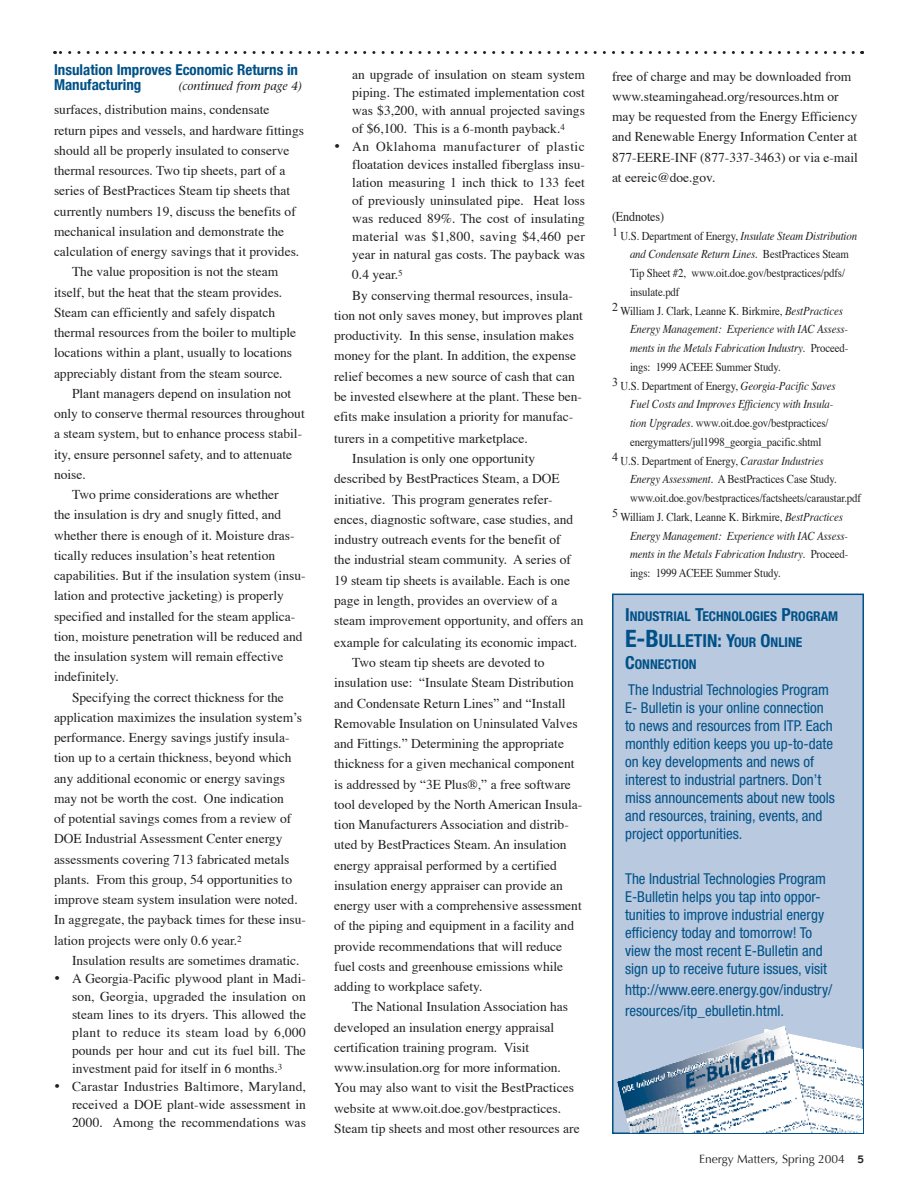
<style>
.page{position:relative;width:918px;height:1188px;background:#fff}
.page>*{position:absolute;margin:0;border:0;box-sizing:border-box;transform-origin:0 0}
.Sidebar_head{font:700 condensed 18px "Helvetica Neue LT Std";color:#005187}
.Sidebar_text{font:condensed 15px/18px "Helvetica Neue LT Std";color:#005187}
.t1{font:700 condensed 15px/15px "Helvetica Neue";color:#005187}
.body_copy{font:13.5px/20.2px "Times";color:#231f20}
.Text_bullets{font:13.5px/18px "Times";color:#231f20;text-align:justify}
.Sidebar_head-2{font:700 condensed 13.5px "Helvetica Neue LT Std";color:#005187}
.textbullets_ms{font:13.5px "Times";letter-spacing:-.01em;color:#231f20;scale:.9 1}
.textbullets_ms-2{font:12px/18.8px "Times";letter-spacing:-.01em;color:#231f20;scale:.9 1}
.textbullets_ms-3{font:italic 12px/18.8px "Times";letter-spacing:-.01em;color:#231f20;scale:.9 1}
.t2{font:12px "Optima";color:#231f20}
.t3{font:italic 12px "Stone Serif";color:#231f20}
.s1{font-style:italic}
.s2{font-style:normal}
.s3{font-size:18px}
.s4{font-size:24px}
.s5{font-size:13.5px}
.s6{font-family:"Insignia"}
</style>
<div class="page">
<svg style="left:56px;top:51px;width:807px;height:3px"></svg>
<div style="left:613px;top:594px;width:250px;height:539px;background:#b9c9df"></div>
<div style="left:612px;top:594px;width:252px;height:540px;border:2px solid #005187"></div>
<img style="left:617px;top:1026px;width:245px;height:106px">
<p class="t1" style="left:54px;top:62px;width:246px">Insulation Improves Economic Returns in<br>Manufacturing</p>
<p class="t3" style="left:178px;top:78px;width:125px">(continued from page 4)</p>
<p class="body_copy" style="left:54px;top:101px;width:252px">surfaces, distribution mains, condensate return pipes and vessels, and hardware fittings should all be properly insulated to conserve thermal resources. Two tip sheets, part of a series of BestPractices Steam tip sheets that currently numbers 19, discuss the benefits of mechanical insulation and demonstrate the calculation of energy savings that it provides.</p>
<p class="body_copy" style="left:54px;top:263px;width:244px;text-indent:18px">The value proposition is not the steam itself, but the heat that the steam provides.<br>Steam can efficiently and safely dispatch thermal resources from the boiler to multiple locations within a plant, usually to locations appreciably distant from the steam source.</p>
<p class="body_copy" style="left:54px;top:384px;width:252px;text-indent:18px">Plant managers depend on insulation not only to conserve thermal resources throughout a steam system, but to enhance process stabil&shy;ity, ensure personnel safety, and to attenuate noise.</p>
<p class="body_copy" style="left:54px;top:485px;width:253px;text-indent:18px">Two prime considerations are whether<br>the insulation is dry and snugly fitted, and whether there is enough of it. Moisture dras&shy;tically reduces insulationʼs heat retention capabilities. But if the insulation system (insu&shy;lation and protective jacketing) is properly specified and installed for the steam applica&shy;tion, moisture penetration will be reduced and the insulation system will remain effective indefinitely.</p>
<p class="body_copy" style="left:54px;top:688px;width:253px;text-indent:18px">Specifying the correct thickness for the application maximizes the insulation systemʼs performance. Energy savings justify insula&shy;tion up to a certain thickness, beyond which any additional economic or energy savings may not be worth the cost. One indication<br>of potential savings comes from a review of DOE Industrial Assessment Center energy assessments covering 713 fabricated metals plants. From this group, 54 opportunities to improve steam system insulation were noted.<br>In aggregate, the payback times for these insu&shy;lation projects were only 0.6 year.<sup>2</sup></p>
<p class="body_copy" style="left:72px;top:951px;width:229px">Insulation results are sometimes dramatic.</p>
<p class="Text_bullets" style="left:72px;top:970px;width:236px;text-indent:-18px">• A Georgia-Pacific plywood plant in Madi&shy;son, Georgia, upgraded the insulation on steam lines to its dryers. This allowed the plant to reduce its steam load by 6,000 pounds per hour and cut its fuel bill. The investment paid for itself in 6 months.<sup>3</sup></p>
<p class="Text_bullets" style="left:72px;top:1078px;width:236px;text-indent:-18px">• Carastar Industries Baltimore, Maryland, received a DOE plant-wide assessment in 2000. Among the recommendations was</p>
<p class="Text_bullets" style="left:352px;top:66px;width:234px">an upgrade of insulation on steam system piping. The estimated implementation cost was $3,200, with annual projected savings of $6,100. This is a 6-month payback.<sup>4</sup></p>
<p class="Text_bullets" style="left:352px;top:138px;width:234px;text-indent:-18px">• An Oklahoma manufacturer of plastic floatation devices installed fiberglass insu&shy;lation measuring 1 inch thick to 133 feet of previously uninsulated pipe. Heat loss was reduced 89%. The cost of insulating material was $1,800, saving $4,460 per year in natural gas costs. The payback was</p>
<p class="Text_bullets" style="left:352px;top:267px;width:52px">0.4 year.<sup>5</sup></p>
<p class="body_copy" style="left:334px;top:286px;width:250px;text-indent:18px">By conserving thermal resources, insula&shy;tion not only saves money, but improves plant productivity. In this sense, insulation makes money for the plant. In addition, the expense relief becomes a new source of cash that can be invested elsewhere at the plant. These ben&shy;efits make insulation a priority for manufac-</p>
<p class="body_copy" style="left:334px;top:429px;width:195px">turers in a competitive marketplace.</p>
<p class="body_copy" style="left:334px;top:449px;width:251px;text-indent:18px">Insulation is only one opportunity described by BestPractices Steam, a DOE initiative. This program generates refer&shy;ences, diagnostic software, case studies, and industry outreach events for the benefit of<br>the industrial steam community. A series of 19 steam tip sheets is available. Each is one page in length, provides an overview of a steam improvement opportunity, and offers an</p>
<p class="body_copy" style="left:334px;top:633px;width:244px">example for calculating its economic impact.</p>
<p class="body_copy" style="left:334px;top:653px;width:250px;text-indent:18px">Two steam tip sheets are devoted to insulation use: “Insulate Steam Distribution and Condensate Return Lines” and “Install Removable Insulation on Uninsulated Valves and Fittings.” Determining the appropriate thickness for a given mechanical component is addressed by “3E Plus®,” a free software tool developed by the North American Insula&shy;tion Manufacturers Association and distrib&shy;uted by BestPractices Steam. An insulation energy appraisal performed by a certified insulation energy appraiser can provide an energy user with a comprehensive assessment of the piping and equipment in a facility and provide recommendations that will reduce fuel costs and greenhouse emissions while adding to workplace safety.</p>
<p class="body_copy" style="left:334px;top:997px;width:247px;text-indent:18px">The National Insulation Association has developed an insulation energy appraisal certification training program. Visit www.insulation.org for more information.<br>You may also want to visit the BestPractices website at www.oit.doe.gov/bestpractices.<br>Steam tip sheets and most other resources are</p>
<p class="body_copy" style="left:612px;top:67px;width:247px">free of charge and may be downloaded from www.steamingahead.org/resources.htm or may be requested from the Energy Efficiency and Renewable Energy Information Center at 877-EERE-INF (877-337-3463) or via e-mail at eereic@doe.gov.</p>
<p class="textbullets_ms" style="left:612px;top:208px;width:60px">(Endnotes)</p>
<p class="textbullets_ms-2" style="left:630px;top:227px;width:254px;text-indent:-18px"><sup>1</sup> U.S. Department of Energy, <span class="s1">Insulate Steam Distribution and Condensate Return Lines</span>. BestPractices Steam Tip Sheet #2, www.oit.doe.gov/bestpractices/pdfs/ insulate.pdf</p>
<p class="textbullets_ms-3" style="left:630px;top:302px;width:244px;text-indent:-18px"><sup>2</sup> <span class="s2">William J. Clark, Leanne K. Birkmire,</span> BestPractices Energy Management: Experience with IAC Assess&shy;ments in the Metals Fabrication Industry<span class="s2">. Proceed&shy;ings: 1999 ACEEE Summer Study.</span></p>
<p class="textbullets_ms-2" style="left:630px;top:377px;width:230px;text-indent:-18px"><sup>3</sup> U.S. Department of Energy, <span class="s1">Georgia-Pacific Saves Fuel Costs and Improves Efficiency with Insula&shy;tion Upgrades.</span> www.oit.doe.gov/bestpractices/ energymatters/jul1998_georgia_pacific.shtml</p>
<p class="textbullets_ms-2" style="left:630px;top:452px;width:258px;text-indent:-18px"><sup>4</sup> U.S. Department of Energy, <span class="s1">Carastar Industries<br>Energy Assessment</span>. A BestPractices Case Study. www.oit.doe.gov/bestpractices/factsheets/caraustar.pdf</p>
<p class="textbullets_ms-3" style="left:630px;top:508px;width:244px;text-indent:-18px"><sup>5</sup> <span class="s2">William J. Clark, Leanne K. Birkmire,</span> BestPractices Energy Management: Experience with IAC Assess&shy;ments in the Metals Fabrication Industry<span class="s2">. Proceed&shy;ings: 1999 ACEEE Summer Study.</span></p>
<p class="Sidebar_head-2" style="left:625px;top:608px;width:215px"><span class="s3">I</span>NDUSTRIAL <span class="s3">T</span>ECHNOLOGIES <span class="s3">P</span>ROGRAM</p>
<p class="Sidebar_head" style="left:625px;top:629px;width:179px"><span class="s4">E-B</span>ULLETIN: Y<span class="s5">OUR</span> O<span class="s5">NLINE</span></p>
<p class="Sidebar_head-2" style="left:625px;top:656px;width:73px"><span class="s3">C</span>ONNECTION</p>
<p class="Sidebar_text" style="left:625px;top:680px;width:211px">The Industrial Technologies Program E- Bulletin is your online connection to news and resources from ITP. Each monthly edition keeps you up-to-date on key developments and news of interest to industrial partners. Don’t miss announcements about new tools and resources, training, events, and project opportunities.</p>
<p class="Sidebar_text" style="left:625px;top:869px;width:204px">The Industrial Technologies Program E-Bulletin helps you tap into oppor&shy;tunities to improve industrial energy efficiency today and tomorrow! To view the most recent E-Bulletin and sign up to receive future issues, visit</p>
<p class="Sidebar_text" style="left:625px;top:979px;width:209px;line-height:21px">http://www.eere.energy.gov/industry/ resources/itp_ebulletin.html.</p>
<p class="t2" style="left:699px;top:1152px;width:166px">Energy Matters, Spring 2004 <span class="s6">5</span></p>
</div>
